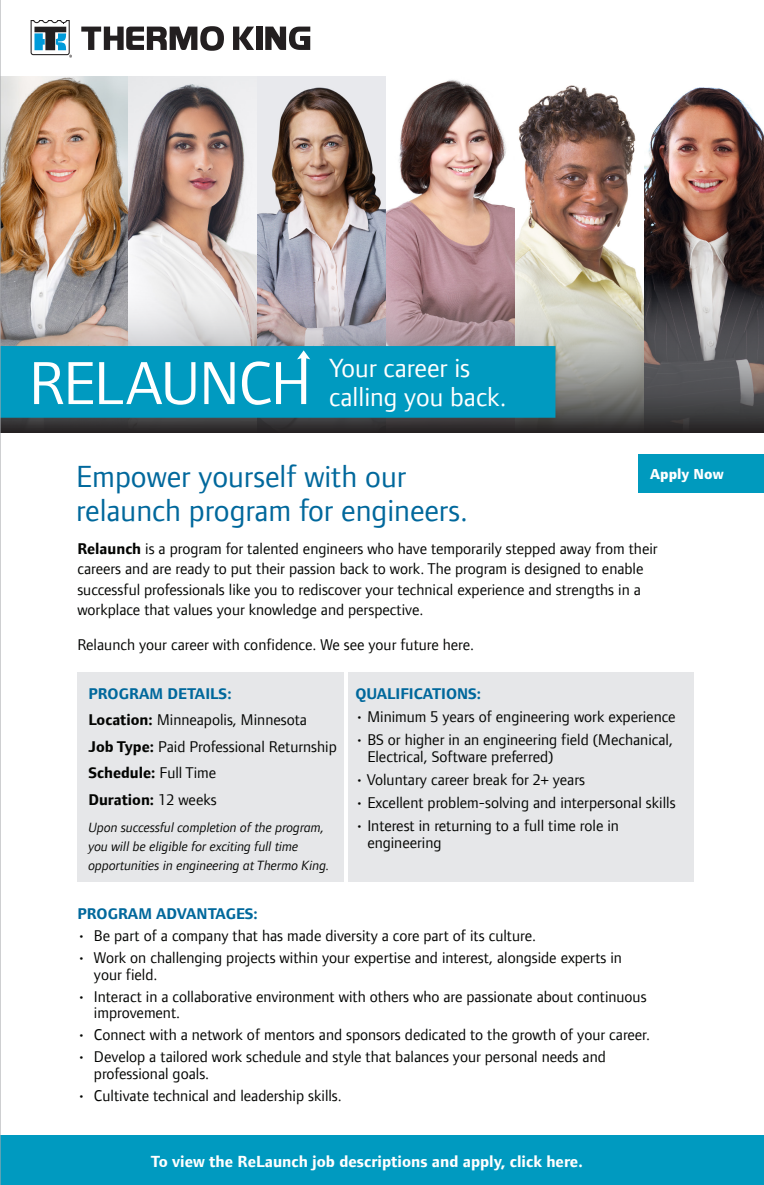
<style>
.page{position:relative;width:764px;height:1185px;background:#fff}
.page>*{position:absolute;margin:0;border:0;box-sizing:border-box;transform-origin:0 0}
.t1{font:31.5px/34.5px "Foundry Form Sans";color:#00689c}
.t2{font:27.12px/28.9px "Foundry Form Sans";color:#fff}
.t3{font:700 16.5px "Foundry Form Sans";color:#fff}
.t4{font:16px/16.5px "Foundry Form Sans";color:#040503}
.t5{font:700 16px "Foundry Form Sans";color:#00689c}
.t6{font:800 15px "Foundry Form Sans";color:#fff}
.t7{font:italic 13.75px/18.8px "Foundry Form Sans";color:#040503}
.s1{font-weight:700}
.s2{font-weight:700;color:#00689c}
</style>
<div class="page">
<img style="left:0;top:0;width:764px;height:1185px">
<svg style="left:81px;top:26px;width:143px;height:25px"></svg>
<svg style="left:233px;top:27px;width:21px;height:23px"></svg>
<div style="left:256px;top:27px;width:6px;height:23px;background:#231f20"></div>
<svg style="left:265px;top:27px;width:45px;height:23px"></svg>
<svg style="left:31px;top:20px;width:41px;height:38px"></svg>
<div style="left:638px;top:454px;width:126px;height:39px;background:#009abe"></div>
<p class="t2" style="left:329px;top:353px;width:179px">Your career is calling you back.</p>
<p class="t1" style="left:76px;top:459px;width:393px">Empower yourself with our relaunch program for engineers.</p>
<p class="t6" style="left:650px;top:466px;width:75px">Apply Now</p>
<p class="t4" style="left:77px;top:538px;width:582px;line-height:20.4px"><span class="s1">Relaunch</span> is a program for talented engineers who have temporarily stepped away from their careers and are ready to put their passion back to work. The program is designed to enable successful professionals like you to rediscover your technical experience and strengths in a workplace that values your knowledge and perspective.</p>
<p class="t4" style="left:77px;top:637px;width:398px">Relaunch your career with confidence. We see your future here.</p>
<p class="t4" style="left:88px;top:680px;width:250px;line-height:26.5px"><span class="s2">PROGRAM DETAILS:<br></span><span class="s1">Location:</span> Minneapolis, Minnesota<br><span class="s1">Job Type:</span> Paid Professional Returnship<br><span class="s1">Schedule:</span> Full Time<br><span class="s1">Duration:</span> 12 weeks</p>
<p class="t5" style="left:355px;top:685px;width:127px">QUALIFICATIONS:</p>
<p class="t4" style="left:355px;top:708px;width:322px">• Minimum 5 years of engineering work experience</p>
<p class="t4" style="left:367px;top:732px;width:307px;text-indent:-12px">• BS or higher in an engineering field (Mechanical,<br>Electrical, Software preferred)</p>
<p class="t4" style="left:355px;top:771px;width:231px">• Voluntary career break for 2+ years</p>
<p class="t4" style="left:355px;top:794px;width:322px">• Excellent problem-solving and interpersonal skills</p>
<p class="t4" style="left:367px;top:818px;width:253px;text-indent:-12px">• Interest in returning to a full time role in engineering</p>
<p class="t7" style="left:88px;top:818px;width:243px">Upon successful completion of the program, you will be eligible for exciting full time opportunities in engineering at Thermo King.</p>
<p class="t5" style="left:77px;top:905px;width:182px">PROGRAM ADVANTAGES:</p>
<p class="t4" style="left:77px;top:927px;width:460px">• Be part of a company that has made diversity a core part of its culture.</p>
<p class="t4" style="left:94px;top:949px;width:529px;text-indent:-17px">• Work on challenging projects within your expertise and interest, alongside experts in your field.</p>
<p class="t4" style="left:94px;top:988px;width:554px;text-indent:-17px">• Interact in a collaborative environment with others who are passionate about continuous improvement.</p>
<p class="t4" style="left:77px;top:1027px;width:574px">• Connect with a network of mentors and sponsors dedicated to the growth of your career.</p>
<p class="t4" style="left:94px;top:1049px;width:513px;text-indent:-17px">• Develop a tailored work schedule and style that balances your personal needs and professional goals.</p>
<p class="t4" style="left:77px;top:1087px;width:266px">• Cultivate technical and leadership skills.</p>
<p class="t3" style="left:151px;top:1152px;width:433px">To view the ReLaunch job descriptions and apply, click here.</p>
</div>
